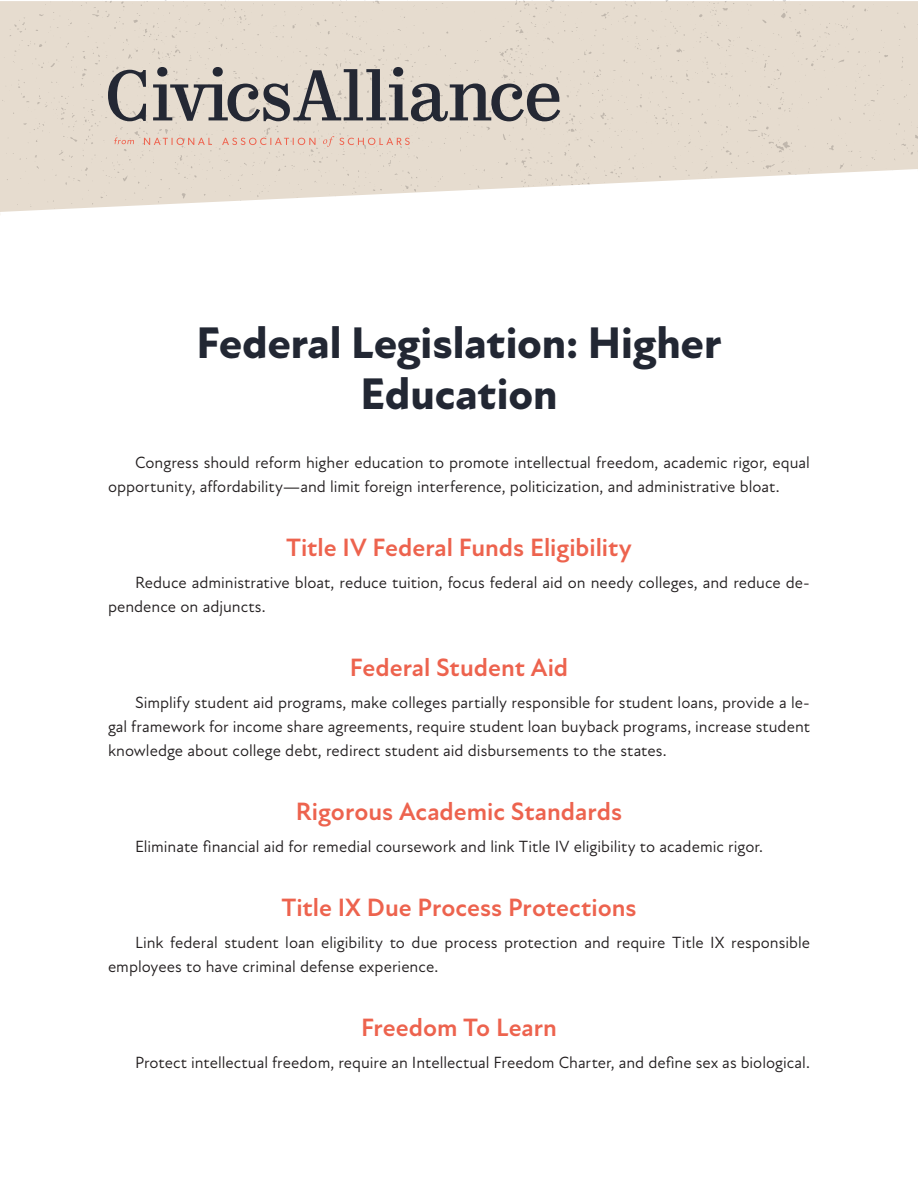
<style>
.page{position:relative;width:918px;height:1188px;background:#fff}
.page>*{position:absolute;margin:0;border:0;box-sizing:border-box;transform-origin:0 0}
.Headline_1{font:800 45px/51px "New Atten";color:#222733;text-align:center}
.Headline_2{font:700 25.5px "New Atten";color:#ed634e}
.Small_Paragraph{font:16.5px/24px "New Atten";color:#231f20}
</style>
<div class="page">
<div style="left:2px;top:0;width:458px;height:128px;background:#e6dccf"></div>
<div style="left:460px;top:0;width:458px;height:128px;background:#e6dccf"></div>
<svg style="left:108px;top:67px;width:452px;height:54px;background:#a9a49e"></svg>
<svg style="left:0;top:128px;width:918px;height:84px"></svg>
<p class="Headline_1" style="left:196px;top:318px;width:527px">Federal Legislation: Higher<br>Education</p>
<p class="Small_Paragraph" style="left:108px;top:451px;width:704px;text-indent:27px">Congress should reform higher education to promote intellectual freedom, academic rigor, equal opportunity, affordability—and limit foreign interference, politicization, and administrative bloat.</p>
<p class="Headline_2" style="left:286px;top:533px;width:347px">Title IV Federal Funds Eligibility</p>
<p class="Small_Paragraph" style="left:108px;top:571px;width:703px;text-indent:27px">Reduce administrative bloat, reduce tuition, focus federal aid on needy colleges, and reduce de&shy;pendence on adjuncts.</p>
<p class="Headline_2" style="left:350px;top:653px;width:220px">Federal Student Aid</p>
<p class="Small_Paragraph" style="left:108px;top:691px;width:703px;text-align:justify;text-indent:27px">Simplify student aid programs, make colleges partially responsible for student loans, provide a le&shy;gal framework for income share agreements, require student loan buyback programs, increase student knowledge about college debt, redirect student aid disbursements to the states.</p>
<p class="Headline_2" style="left:296px;top:797px;width:328px">Rigorous Academic Standards</p>
<p class="Small_Paragraph" style="left:135px;top:835px;width:630px">Eliminate financial aid for remedial coursework and link Title IV eligibility to academic rigor.</p>
<p class="Headline_2" style="left:281px;top:893px;width:357px">Title IX Due Process Protections</p>
<p class="Small_Paragraph" style="left:108px;top:931px;width:704px;text-indent:27px">Link federal student loan eligibility to due process protection and require Title IX responsible employees to have criminal defense experience.</p>
<p class="Headline_2" style="left:361px;top:1013px;width:197px">Freedom To Learn</p>
<p class="Small_Paragraph" style="left:135px;top:1051px;width:676px">Protect intellectual freedom, require an Intellectual Freedom Charter, and define sex as biological.</p>
</div>
